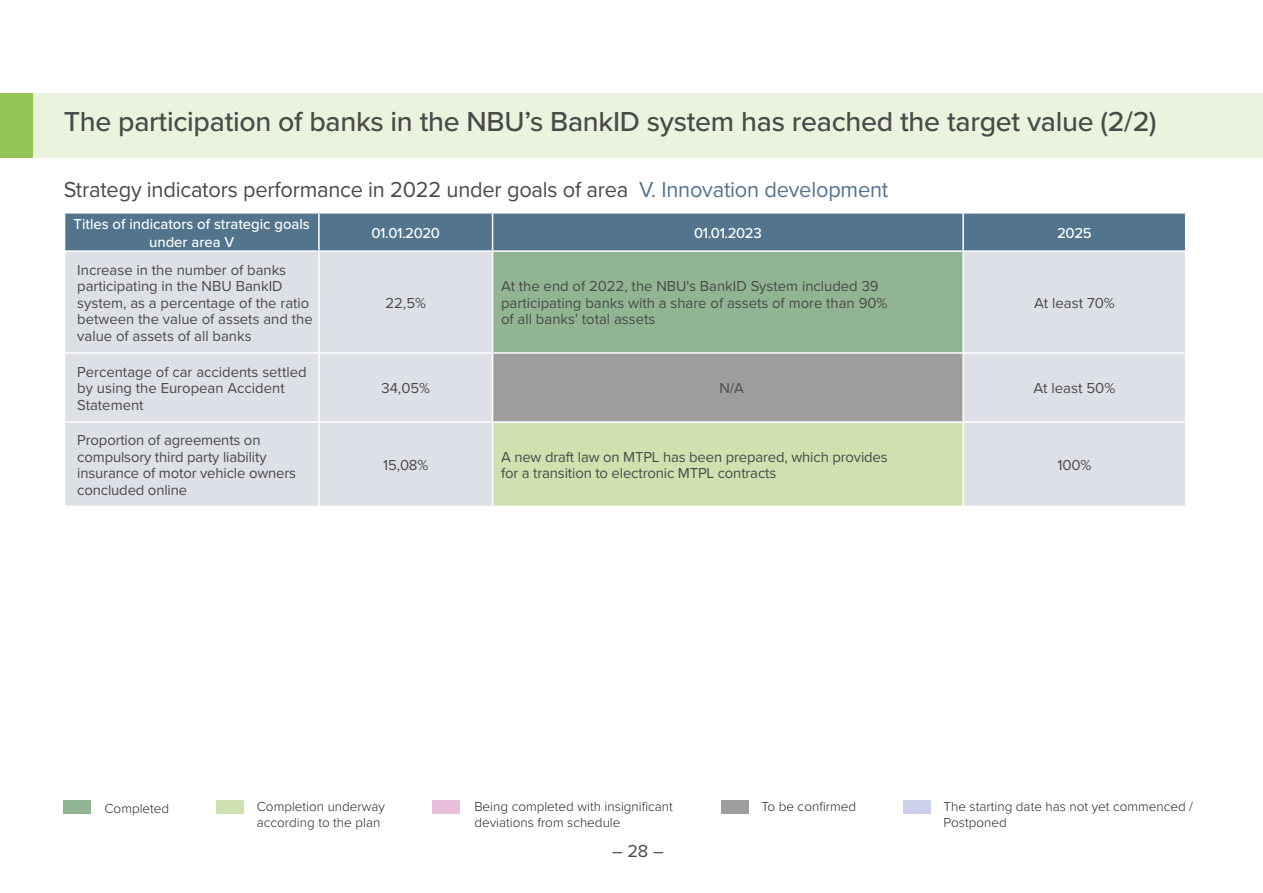
<style>
.page{position:relative;width:1263px;height:893px;background:#fff}
.page>*{position:absolute;margin:0;border:0;box-sizing:border-box;transform-origin:0 0}
.t1{font:500 28.5px "Proxima Nova";letter-spacing:-.01em;color:#4a4a49}
.t2{font:22.5px "Proxima Nova";letter-spacing:-.01em;color:#4a4a49}
.t3{font:18px "Proxima Nova";color:#4a4a49}
.t4{font:15px/16.5px "Proxima Nova";color:#4a4a49}
.t5{font:500 15px/18px "Proxima Nova";color:#fff;text-align:center}
.t6{font:300 13.5px/16.2px "Proxima Nova";color:#282827}
.s1{color:#52748d}
</style>
<div class="page">
<div style="left:65px;top:214px;width:1120px;height:36px;background:#52748d"></div>
<div style="left:65px;top:252px;width:1120px;height:254px;background:#dee0e7"></div>
<div style="left:493px;top:251px;width:470px;height:102px;background:#91b592"></div>
<div style="left:493px;top:353px;width:470px;height:69px;background:#9d9d9c"></div>
<div style="left:493px;top:422px;width:470px;height:84px;background:#cee2b0"></div>
<hr style="left:318px;top:252px;width:2px;height:100px;background:#fff">
<hr style="left:492px;top:252px;width:1px;height:100px;background:#fff">
<hr style="left:962px;top:252px;width:2px;height:100px;background:#fff">
<hr style="left:318px;top:354px;width:2px;height:67px;background:#fff">
<hr style="left:492px;top:354px;width:1px;height:67px;background:#fff">
<hr style="left:962px;top:354px;width:2px;height:67px;background:#fff">
<hr style="left:318px;top:423px;width:2px;height:83px;background:#fff">
<hr style="left:492px;top:423px;width:1px;height:83px;background:#fff">
<hr style="left:962px;top:423px;width:2px;height:83px;background:#fff">
<hr style="left:318px;top:214px;width:2px;height:36px;background:#fff">
<hr style="left:492px;top:214px;width:1px;height:36px;background:#fff">
<hr style="left:962px;top:214px;width:2px;height:36px;background:#fff">
<hr style="left:493px;top:250px;width:470px;height:2px;background:#fff">
<hr style="left:64px;top:352px;width:255px;height:2px;background:#fff">
<hr style="left:319px;top:352px;width:174px;height:2px;background:#fff">
<hr style="left:493px;top:352px;width:470px;height:2px;background:#fff">
<hr style="left:963px;top:352px;width:223px;height:2px;background:#fff">
<hr style="left:64px;top:421px;width:255px;height:2px;background:#fff">
<hr style="left:319px;top:421px;width:174px;height:2px;background:#fff">
<hr style="left:493px;top:421px;width:470px;height:2px;background:#fff">
<hr style="left:963px;top:421px;width:223px;height:2px;background:#fff">
<div style="left:0;top:94px;width:1263px;height:64px;background:#eaf3dd"></div>
<div style="left:0;top:94px;width:33px;height:64px;background:#94c356"></div>
<div style="left:64px;top:800px;width:27px;height:14px;background:#91b592"></div>
<div style="left:216px;top:800px;width:27px;height:14px;background:#cee2b0"></div>
<div style="left:432px;top:800px;width:27px;height:14px;background:#e7bfdb"></div>
<div style="left:721px;top:800px;width:27px;height:14px;background:#9d9d9c"></div>
<div style="left:903px;top:800px;width:27px;height:14px;background:#cdd1eb"></div>
<h1 class="t1" style="left:64px;top:104px;width:1094px">The participation of banks in the NBU’s BankID system has reached the target value (2/2)</h1>
<h2 class="t2" style="left:64px;top:176px;width:826px">Strategy indicators performance in 2022 under goals of area <span class="s1">V. Innovation development</span></h2>
<p class="t5" style="left:74px;top:215px;width:238px">Titles of indicators of strategic goals under area V</p>
<p class="t5" style="left:372px;top:224px;width:70px">01.01.2020</p>
<p class="t5" style="left:694px;top:224px;width:69px">01.01.2023</p>
<p class="t5" style="left:1057px;top:224px;width:36px">2025</p>
<p class="t4" style="left:77px;top:262px;width:237px">Increase in the number of banks participating in the NBU BankID system, as a percentage of the ratio between the value of assets and the value of assets of all banks</p>
<p class="t4" style="left:501px;top:278px;width:388px">At the end of 2022, the NBU's BankID System included 39 participating banks with a share of assets of more than 90% of all banks’ total assets</p>
<p class="t4" style="left:385px;top:295px;width:42px">22,5%</p>
<p class="t4" style="left:1034px;top:295px;width:82px">At least 70%</p>
<p class="t4" style="left:77px;top:364px;width:231px">Percentage of car accidents settled by using the European Accident<br>Statement</p>
<p class="t4" style="left:77px;top:432px;width:220px">Proportion of agreements on compulsory third party liability insurance of motor vehicle owners concluded online</p>
<p class="t4" style="left:381px;top:380px;width:50px">34,05%</p>
<p class="t4" style="left:719px;top:380px;width:26px">N/A</p>
<p class="t4" style="left:1033px;top:380px;width:83px">At least 50%</p>
<p class="t4" style="left:383px;top:457px;width:47px">15,08%</p>
<p class="t4" style="left:501px;top:449px;width:388px">A new draft law on MTPL has been prepared, which provides for a transition to electronic MTPL contracts</p>
<p class="t4" style="left:1057px;top:457px;width:35px">100%</p>
<p class="t6" style="left:105px;top:800px;width:66px">Completed</p>
<p class="t6" style="left:257px;top:799px;width:130px">Completion underway according to the plan</p>
<p class="t6" style="left:474px;top:799px;width:200px">Being completed with insignificant deviations from schedule</p>
<p class="t6" style="left:762px;top:799px;width:96px">To be confirmed</p>
<p class="t6" style="left:943px;top:799px;width:251px">The starting date has not yet commenced /<br>Postponed</p>
<p class="t3" style="left:612px;top:840px;width:53px">– 28 –</p>
</div>
